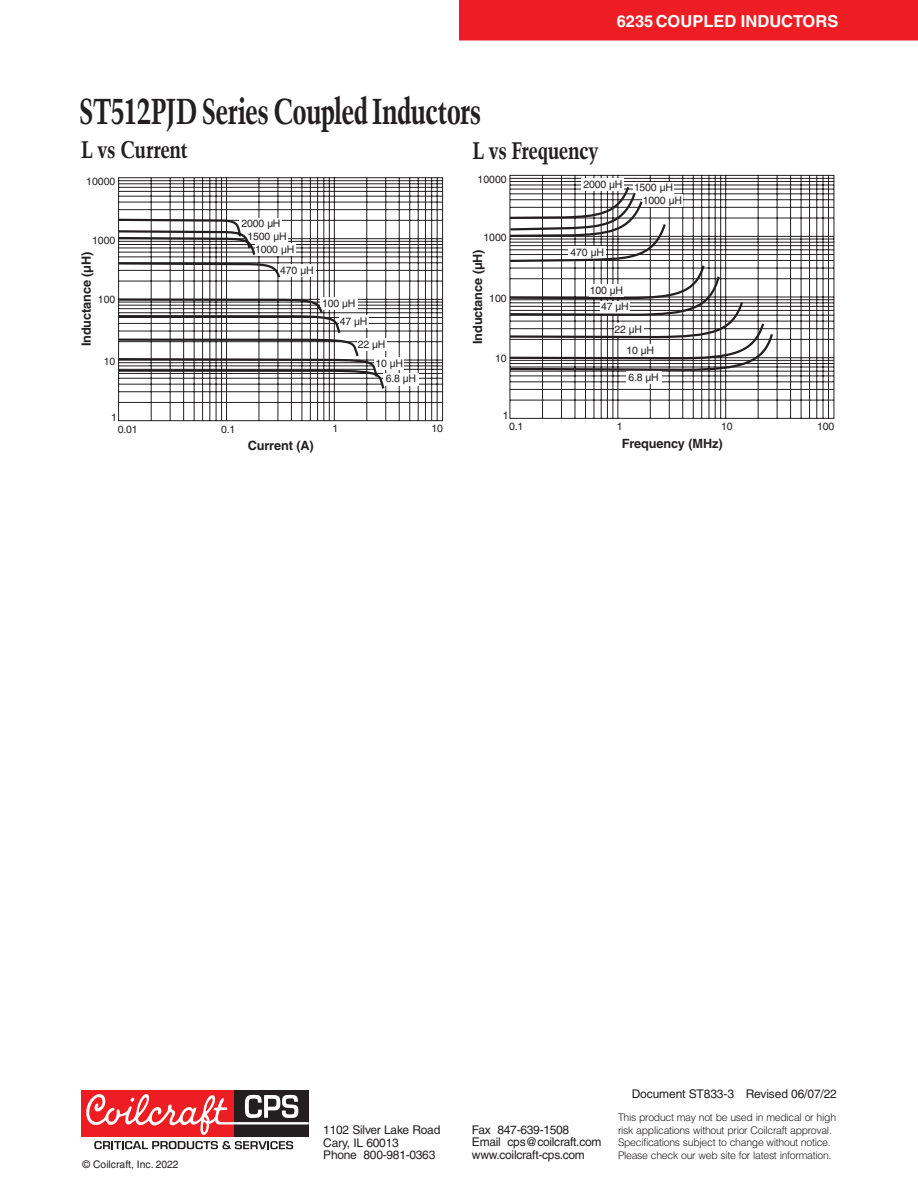
<style>
.page{position:relative;width:918px;height:1188px;background:#fff}
.page>*{position:absolute;margin:0;border:0;box-sizing:border-box;transform-origin:0 0}
.t1{font:700 condensed 36px "Trump Mediaeval";letter-spacing:-.025em;color:#231f20;scale:.9 1}
.Subhead_-_16_Point_T{font:700 condensed 24px "Trump Mediaeval";letter-spacing:-.02em;color:#231f20}
.t2{font:700 16.5px "Helvetica";color:#fff}
.t3{font:700 12.75px "Helvetica";letter-spacing:-.01em;color:#231f20}
.t4{font:700 12.75px "Helvetica";letter-spacing:-.01em;color:#231f20}
.t5{font:12px/12.5px "Helvetica";letter-spacing:-.02em;color:#231f20}
.t6{font:300 10.5px/12.5px "Helvetica";letter-spacing:-.03em;color:#231f20}
.t7{font:10.5px/20.7px "Helvetica";letter-spacing:-.015em;color:#231f20}
</style>
<div class="page">
<div style="left:459px;top:0;width:459px;height:40px;background:#ee1d23"></div>
<div style="left:234px;top:1090px;width:75px;height:47px;background:#231f20"></div>
<div style="left:81px;top:1090px;width:153px;height:47px;background:#ee1d23"></div>
<svg style="left:86px;top:1094px;width:223px;height:41px"></svg>
<svg style="left:94px;top:1141px;width:199px;height:8px"></svg>
<svg style="left:509px;top:175px;width:326px;height:244px"></svg>
<div style="left:633px;top:182px;width:41px;height:12px;background:#fff"></div>
<div style="left:581px;top:178px;width:43px;height:13px;background:#fff"></div>
<div style="left:626px;top:371px;width:35px;height:13px;background:#fff"></div>
<svg style="left:509px;top:184px;width:266px;height:188px"></svg>
<svg style="left:118px;top:177px;width:325px;height:244px"></svg>
<div style="left:384px;top:373px;width:35px;height:12px;background:#fff"></div>
<div style="left:375px;top:357px;width:29px;height:13px;background:#fff"></div>
<svg style="left:118px;top:218px;width:270px;height:173px"></svg>
<h3 class="t2" style="left:617px;top:11px;width:223px">6235 COUPLED INDUCTORS</h3>
<h1 class="t1" style="left:79px;top:88px;width:448px">ST512PJD Series Coupled Inductors</h1>
<p class="Subhead_-_16_Point_T" style="left:81px;top:135px;width:109px">L vs Current</p>
<p class="Subhead_-_16_Point_T" style="left:472px;top:135px;width:128px">L vs Frequency</p>
<p class="t7" style="left:86px;top:172px;width:31px">10000</p>
<p class="t7" style="left:478px;top:169px;width:31px">10000</p>
<p class="t7" style="left:584px;top:174px;width:40px">2000 µH</p>
<p class="t7" style="left:634px;top:177px;width:40px">1500 µH</p>
<p class="t7" style="left:643px;top:190px;width:40px">1000 µH</p>
<p class="t7" style="left:92px;top:231px;width:25px">1000</p>
<p class="t4" style="left:81px;top:346px;width:96px;rotate:-90deg">Inductance (µH)</p>
<p class="t7" style="left:98px;top:290px;width:19px">100</p>
<p class="t7" style="left:104px;top:352px;width:13px">10</p>
<p class="t7" style="left:242px;top:218px;width:47px;line-height:12.8px;text-align:center">2000 µH<br>1500 µH</p>
<p class="t7" style="left:280px;top:261px;width:35px">470 µH</p>
<p class="t7" style="left:255px;top:240px;width:40px">1000 µH</p>
<p class="t7" style="left:322px;top:294px;width:35px">100 µH</p>
<p class="t7" style="left:358px;top:311px;width:29px;line-height:23.1px;text-indent:-18px">47 µH<br>22 µH</p>
<p class="t7" style="left:375px;top:354px;width:29px">10 µH</p>
<p class="t7" style="left:483px;top:227px;width:25px">1000</p>
<p class="t3" style="left:470px;top:344px;width:96px;rotate:-90deg">Inductance (µH)</p>
<p class="t7" style="left:489px;top:288px;width:19px">100</p>
<p class="t7" style="left:495px;top:348px;width:13px">10</p>
<p class="t7" style="left:571px;top:242px;width:35px">470 µH</p>
<p class="t7" style="left:590px;top:279px;width:35px">100 µH</p>
<p class="t7" style="left:601px;top:296px;width:29px">47 µH</p>
<p class="t7" style="left:626px;top:319px;width:29px;text-indent:-12px">22 µH<br>10 µH</p>
<p class="t7" style="left:386px;top:369px;width:32px">6.8 µH</p>
<p class="t7" style="left:628px;top:367px;width:32px">6.8 µH</p>
<p class="t7" style="left:111px;top:408px;width:7px">1</p>
<p class="t7" style="left:118px;top:419px;width:21px">0.01</p>
<p class="t7" style="left:221px;top:419px;width:16px">0.1</p>
<p class="t7" style="left:333px;top:419px;width:7px">1</p>
<p class="t7" style="left:431px;top:419px;width:13px">10</p>
<p class="t4" style="left:248px;top:441px;width:68px">Current (A)</p>
<p class="t7" style="left:503px;top:405px;width:7px">1</p>
<p class="t7" style="left:509px;top:416px;width:16px">0.1</p>
<p class="t7" style="left:617px;top:416px;width:7px">1</p>
<p class="t7" style="left:721px;top:416px;width:13px">10</p>
<p class="t7" style="left:817px;top:416px;width:19px">100</p>
<p class="t3" style="left:622px;top:435px;width:102px">Frequency (MHz)</p>
<p class="t5" style="left:632px;top:1088px;width:207px">Document ST833-3 Revised 06/07/22</p>
<p class="t7" style="left:83px;top:1153px;width:98px">© Coilcraft, Inc. 2022</p>
<p class="t5" style="left:323px;top:1124px;width:119px">1102 Silver Lake Road<br>Cary, IL 60013<br>Phone 800-981-0363</p>
<p class="t5" style="left:472px;top:1123px;width:131px">Fax 847-639-1508<br>Email cps@coilcraft.com www.coilcraft-cps.com</p>
<p class="t6" style="left:618px;top:1111px;width:220px">This product may not be used in medical or high risk applications without prior Coilcraft approval.<br>Specifications subject to change without notice.<br>Please check our web site for latest information.</p>
</div>
